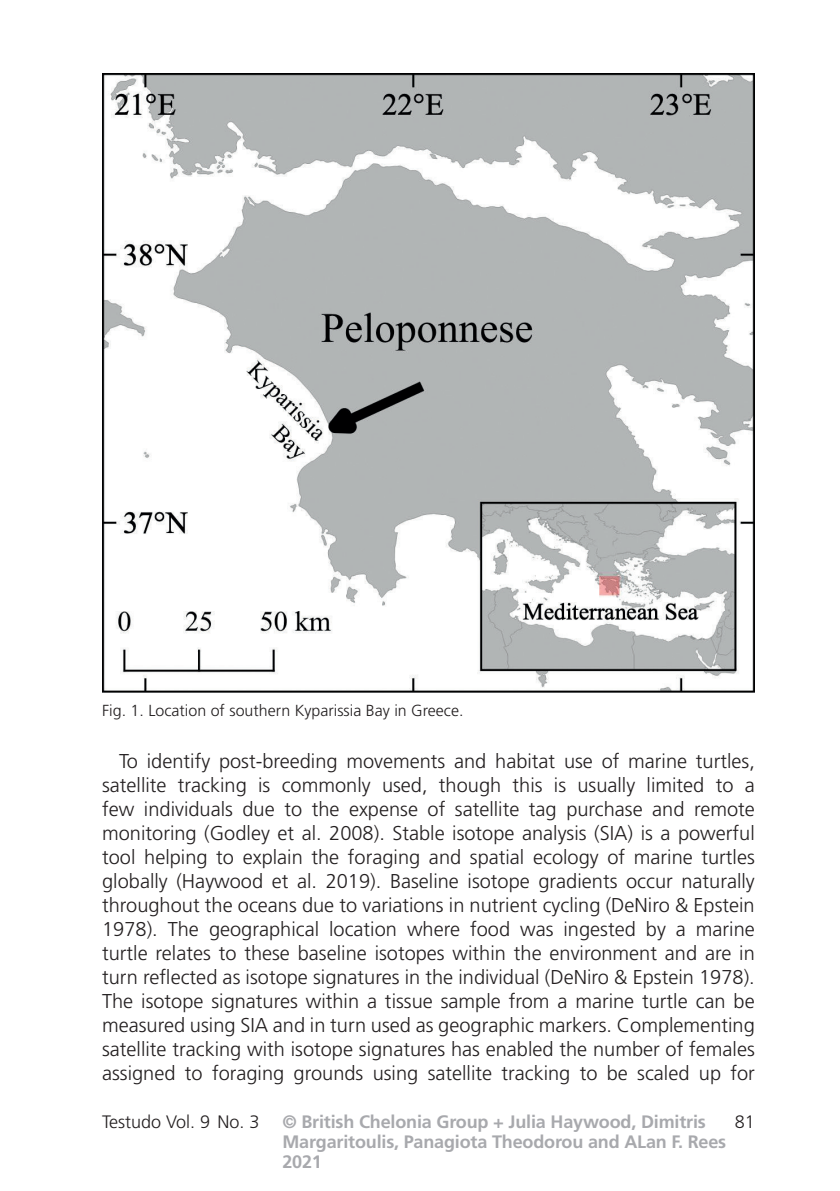
<style>
.page{position:relative;width:840px;height:1191px;background:#fff}
.page>*{position:absolute;margin:0;border:0;box-sizing:border-box;transform-origin:0 0}
.Body_45_indent{font:300 20px/24px "Frutiger";color:#231f20;text-align:justify}
.t1{font:700 18px/20px "Frutiger";letter-spacing:-.01em;color:#a8a9ad}
.t2{font:300 18px "Frutiger";color:#231f20}
.t3{font:300 16px "Frutiger";color:#231f20}
</style>
<div class="page">
<img style="left:102px;top:74px;width:652px;height:618px">
<p class="t3" style="left:102px;top:701px;width:362px">Fig. 1. Location of southern Kyparissia Bay in Greece.</p>
<p class="Body_45_indent" style="left:102px;top:749px;width:654px;text-indent:17px">To identify post-breeding movements and habitat use of marine turtles, satellite tracking is commonly used, though this is usually limited to a few individuals due to the expense of satellite tag purchase and remote monitoring (Godley et al. 2008). Stable isotope analysis (SIA) is a powerful tool helping to explain the foraging and spatial ecology of marine turtles globally (Haywood et al. 2019). Baseline isotope gradients occur naturally throughout the oceans due to variations in nutrient cycling (DeNiro &amp; Epstein 1978). The geographical location where food was ingested by a marine turtle relates to these baseline isotopes within the environment and are in turn reflected as isotope signatures in the individual (DeNiro &amp; Epstein 1978).<br>The isotope signatures within a tissue sample from a marine turtle can be measured using SIA and in turn used as geographic markers. Complementing satellite tracking with isotope signatures has enabled the number of females assigned to foraging grounds using satellite tracking to be scaled up for</p>
<p class="t2" style="left:102px;top:1111px;width:159px">Testudo Vol. 9 No. 3</p>
<p class="t2" style="left:734px;top:1111px;width:22px">81</p>
<p class="t1" style="left:282px;top:1111px;width:445px">© British Chelonia Group + Julia Haywood, Dimitris<br>Margaritoulis, Panagiota Theodorou and ALan F. Rees<br>2021</p>
</div>
